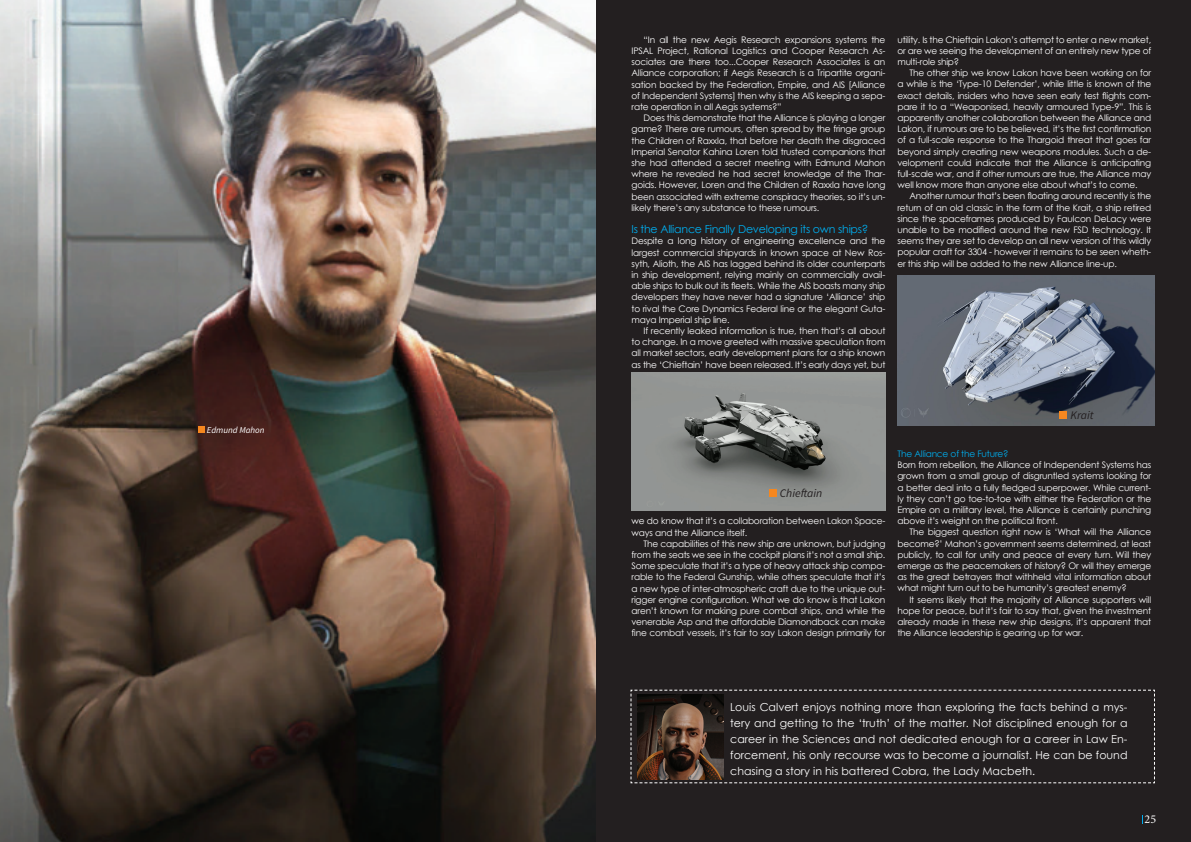
<style>
.page{position:relative;width:1191px;height:842px;background:#231f20}
.page>*{position:absolute;margin:0;border:0;box-sizing:border-box;transform-origin:0 0}
.t1{font:12px "Minion Pro";color:#fff}
.t2{font:italic 11.7px "Source Sans Pro";color:#231f20}
.t3{font:11px/16px "Century Gothic";color:#fff;text-align:justify}
.t4{font:11px "Century Gothic";letter-spacing:-.02em;color:#00aeef}
.t5{font:9px/11.2px "Century Gothic";letter-spacing:-.02em;color:#fff;text-align:justify}
.t6{font:9px "Century Gothic";letter-spacing:-.02em;color:#00aeef}
.t7{font:italic 9px "Source Sans Pro";color:#fff}
</style>
<div class="page">
<img style="left:0;top:0;width:595px;height:842px">
<img style="left:631px;top:373px;width:254px;height:137px">
<img style="left:897px;top:276px;width:258px;height:150px">
<svg style="left:630px;top:689px;width:525px;height:95px"></svg>
<img style="left:637px;top:695px;width:86px;height:84px">
<div style="left:769px;top:489px;width:8px;height:8px;background:#f5871f"></div>
<div style="left:1059px;top:411px;width:8px;height:8px;background:#f5871f"></div>
<div style="left:198px;top:426px;width:7px;height:7px;background:#f5871f"></div>
<p class="t7" style="left:207px;top:424px;width:59px">Edmund Mahon</p>
<p class="t5" style="left:631px;top:34px;width:255px;text-indent:12px">“In all the new Aegis Research expansions systems the IPSAL Project, Rational Logistics and Cooper Research As&shy;sociates are there too...Cooper Research Associates is an Alliance corporation; if Aegis Research is a Tripartite organi&shy;sation backed by the Federation, Empire, and AIS [Alliance of Independent Systems] then why is the AIS keeping a sepa&shy;rate operation in all Aegis systems?”</p>
<p class="t5" style="left:631px;top:112px;width:255px;text-indent:12px">Does this demonstrate that the Alliance is playing a longer game? There are rumours, often spread by the fringe group the Children of Raxxla, that before her death the disgraced Imperial Senator Kahina Loren told trusted companions that she had attended a secret meeting with Edmund Mahon where he revealed he had secret knowledge of the Thar&shy;goids. However, Loren and the Children of Raxxla have long been associated with extreme conspiracy theories, so it’s un&shy;likely there’s any substance to these rumours.</p>
<p class="t4" style="left:631px;top:221px;width:238px">Is the Alliance Finally Developing its own ships?</p>
<p class="t5" style="left:631px;top:235px;width:255px">Despite a long history of engineering excellence and the largest commercial shipyards in known space at New Ros&shy;syth, Alioth, the AIS has lagged behind its older counterparts in ship development, relying mainly on commercially avail&shy;able ships to bulk out its fleets. While the AIS boasts many ship developers they have never had a signature ‘Alliance’ ship to rival the Core Dynamics Federal line or the elegant Guta&shy;maya Imperial ship line.</p>
<p class="t5" style="left:631px;top:325px;width:255px;text-indent:12px">If recently leaked information is true, then that’s all about to change. In a move greeted with massive speculation from all market sectors, early development plans for a ship known as the ‘Chieftain’ have been released. It’s early days yet, but</p>
<p class="t5" style="left:897px;top:34px;width:255px">utility. Is the Chieftain Lakon’s attempt to enter a new market, or are we seeing the development of an entirely new type of multi-role ship?</p>
<p class="t5" style="left:897px;top:67px;width:255px;text-indent:12px">The other ship we know Lakon have been working on for a while is the ‘Type-10 Defender’, while little is known of the exact details, insiders who have seen early test flights com&shy;pare it to a “Weaponised, heavily armoured Type-9”. This is apparently another collaboration between the Alliance and Lakon, if rumours are to be believed, it’s the first confirmation of a full-scale response to the Thargoid threat that goes far beyond simply creating new weapons modules. Such a de&shy;velopment could indicate that the Alliance is anticipating full-scale war, and if other rumours are true, the Alliance may well know more than anyone else about what’s to come.</p>
<p class="t5" style="left:897px;top:190px;width:255px;text-indent:12px">Another rumour that’s been floating around recently is the return of an old classic in the form of the Krait, a ship retired since the spaceframes produced by Faulcon DeLacy were unable to be modified around the new FSD technology. It seems they are set to develop an all new version of this wildly popular craft for 3304 - however it remains to be seen wheth&shy;er this ship will be added to the new Alliance line-up.</p>
<p class="t2" style="left:1070px;top:407px;width:25px">Krait</p>
<p class="t2" style="left:780px;top:486px;width:44px">Chieftain</p>
<p class="t5" style="left:631px;top:515px;width:255px">we do know that it’s a collaboration between Lakon Space&shy;ways and the Alliance itself.</p>
<p class="t5" style="left:631px;top:538px;width:255px;text-indent:12px">The capabilities of this new ship are unknown, but judging from the seats we see in the cockpit plans it’s not a small ship.<br>Some speculate that it’s a type of heavy attack ship compa&shy;rable to the Federal Gunship, while others speculate that it’s a new type of inter-atmospheric craft due to the unique out&shy;rigger engine configuration. What we do know is that Lakon aren’t known for making pure combat ships, and while the venerable Asp and the affordable Diamondback can make fine combat vessels, it’s fair to say Lakon design primarily for</p>
<p class="t6" style="left:897px;top:447px;width:113px">The Alliance of the Future?</p>
<p class="t5" style="left:897px;top:459px;width:255px">Born from rebellion, the Alliance of Independent Systems has grown from a small group of disgruntled systems looking for a better deal into a fully fledged superpower. While current&shy;ly they can’t go toe-to-toe with either the Federation or the Empire on a military level, the Alliance is certainly punching above it’s weight on the political front.</p>
<p class="t5" style="left:897px;top:526px;width:255px;text-indent:12px">The biggest question right now is ‘What will the Alliance become?’ Mahon’s government seems determined, at least publicly, to call for unity and peace at every turn. Will they emerge as the peacemakers of history? Or will they emerge as the great betrayers that withheld vital information about what might turn out to be humanity’s greatest enemy?</p>
<p class="t5" style="left:897px;top:594px;width:255px;text-indent:12px">It seems likely that the majority of Alliance supporters will hope for peace, but it’s fair to say that, given the investment already made in these new ship designs, it’s apparent that the Alliance leadership is gearing up for war.</p>
<p class="t3" style="left:730px;top:699px;width:399px">Louis Calvert enjoys nothing more than exploring the facts behind a mys&shy;tery and getting to the ‘truth’ of the matter. Not disciplined enough for a career in the Sciences and not dedicated enough for a career in Law En&shy;forcement, his only recourse was to become a journalist. He can be found chasing a story in his battered Cobra, the Lady Macbeth.</p>
<h1 class="t1" style="left:1144px;top:811px;width:13px">25</h1>
</div>
